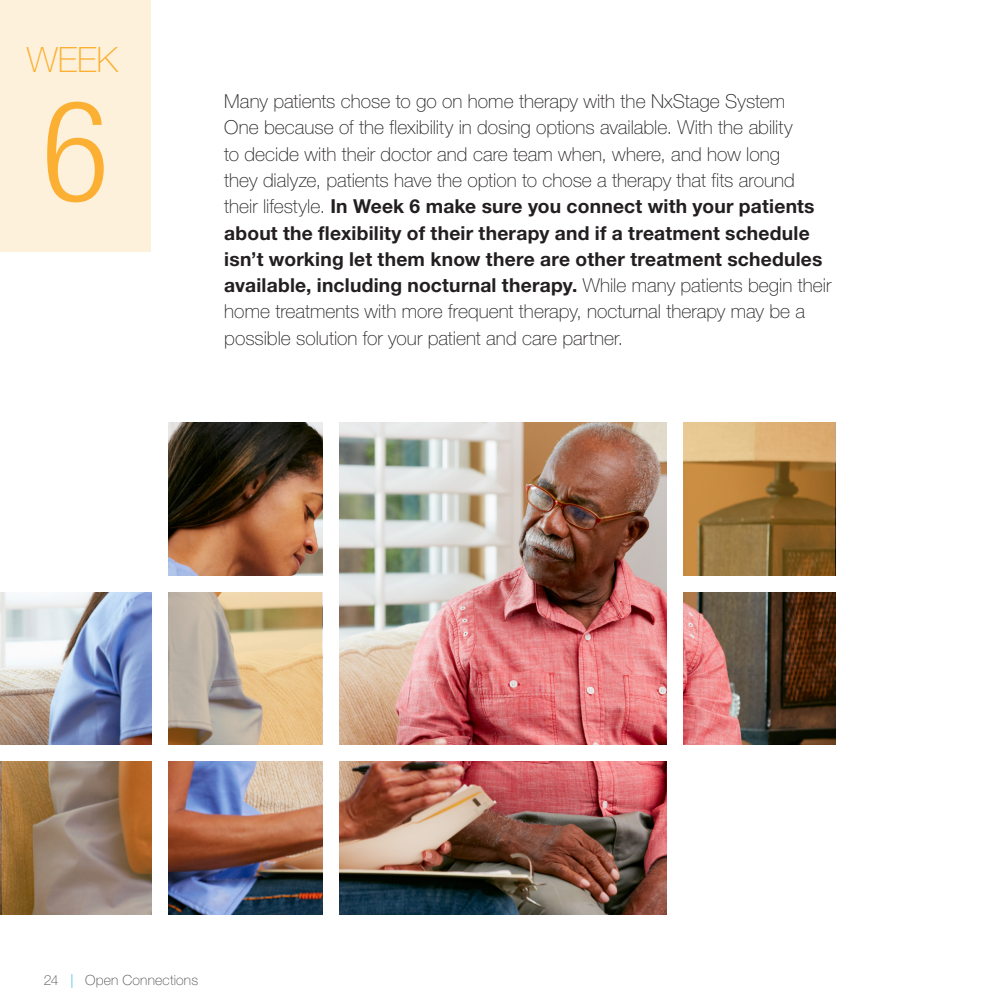
<style>
.page{position:relative;width:1008px;height:1008px;background:#fff}
.page>*{position:absolute;margin:0;border:0;box-sizing:border-box;transform-origin:0 0}
.t1{font:300 condensed 140px "Helvetica Neue LT Std";color:#fbb033}
.t2{font:100 35px "Helvetica Neue LT Std";color:#fbb033}
.intro{font:100 19.25px/26.2px "Helvetica Neue LT Std";color:#231f20}
.t3{font:100 14px "Helvetica Neue LT Std";letter-spacing:.015em;color:#4b4c4d}
.s1{font-weight:700}
.s2{color:#00aee6}
</style>
<div class="page">
<div style="left:0;top:0;width:150px;height:252px;background:#fef1dc"></div>
<img style="left:0;top:423px;width:836px;height:491px">
<svg style="left:2px;top:761px;width:150px;height:153px;background:#997859"></svg>
<svg style="left:683px;top:423px;width:152px;height:153px;background:#aa8045"></svg>
<svg style="left:169px;top:592px;width:153px;height:153px;background:#c9b391"></svg>
<div style="left:677px;top:751px;width:164px;height:173px;background:#fff"></div>
<div style="left:0;top:416px;width:160px;height:168px;background:#fff"></div>
<div style="left:152px;top:383px;width:16px;height:541px;background:#fff"></div>
<div style="left:323px;top:395px;width:16px;height:613px;background:#fff"></div>
<div style="left:667px;top:383px;width:16px;height:625px;background:#fff"></div>
<div style="left:670px;top:576px;width:187px;height:16px;background:#fff"></div>
<div style="left:0;top:576px;width:331px;height:16px;background:#fff"></div>
<div style="left:0;top:745px;width:841px;height:16px;background:#fff"></div>
<p class="t2" style="left:27px;top:40px;width:93px">WEEK</p>
<p class="t1" style="left:42px;top:71px;width:69px">6</p>
<p class="intro" style="left:224px;top:88px;width:609px">Many patients chose to go on home therapy with the NxStage System<br>One because of the flexibility in dosing options available. With the ability<br>to decide with their doctor and care team when, where, and how long<br>they dialyze, patients have the option to chose a therapy that fits around their lifestyle. <span class="s1">In Week 6 make sure you connect with your patients about the flexibility of their therapy and if a treatment schedule isn’t working let them know there are other treatment schedules available, including nocturnal therapy.</span> While many patients begin their home treatments with more frequent therapy, nocturnal therapy may be a possible solution for your patient and care partner.</p>
<p class="t3" style="left:44px;top:972px;width:156px">24 <span class="s2">|</span> Open Connections</p>
</div>
